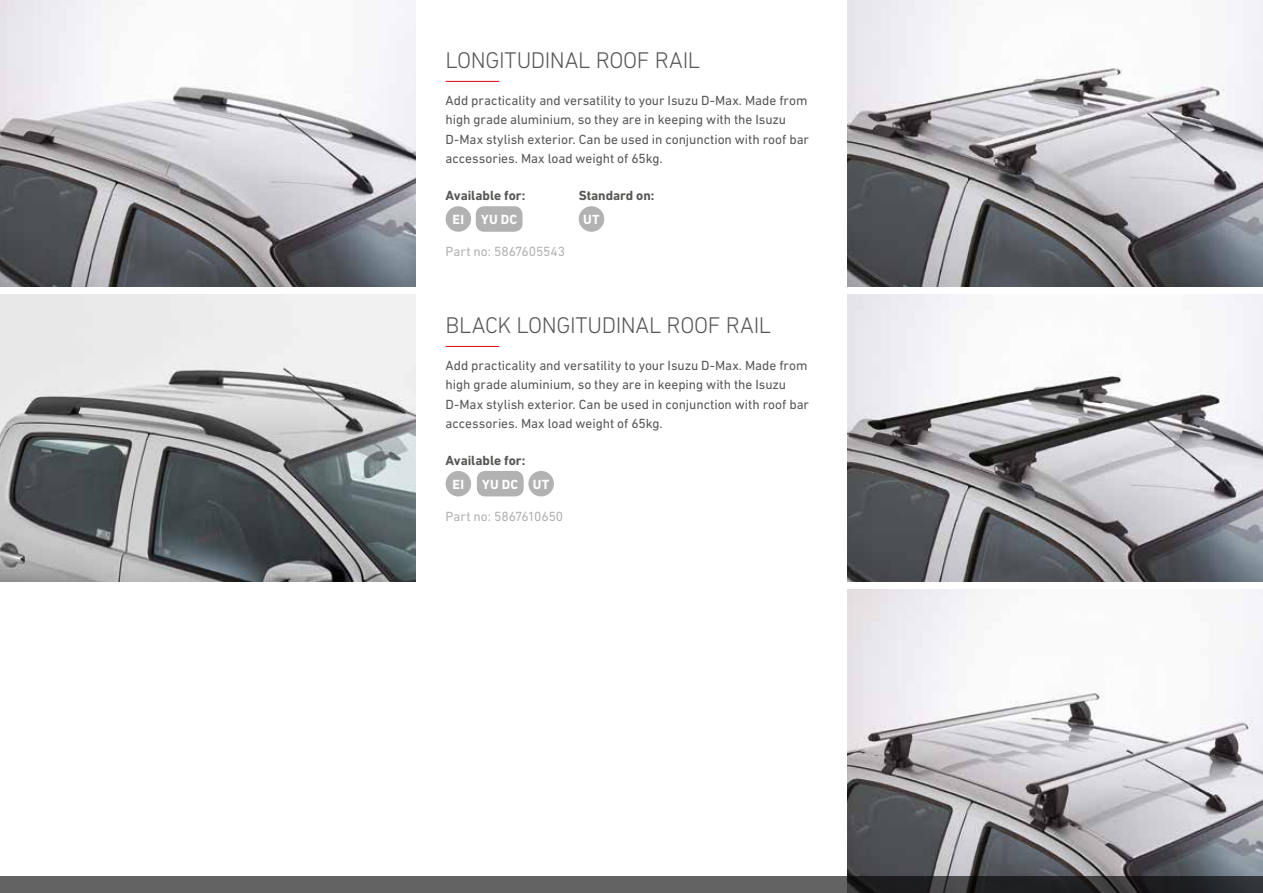
<style>
.page{position:relative;width:1263px;height:893px;background:#fff}
.page>*{position:absolute;margin:0;border:0;box-sizing:border-box;transform-origin:0 0}
.t1{font:300 23.1px "DIN Next LT Pro";letter-spacing:-.015em;color:#575756}
.t2{font:13.5px/19.5px "DIN Next LT Pro";letter-spacing:-.005em;color:#575756}
.t3{font:700 13.5px "DIN Next LT Pro";letter-spacing:-.005em;color:#575756}
.t4{font:13.5px "DIN Next LT Pro";letter-spacing:-.005em;color:#b3b2b2}
.t5{font:700 13.5px "DIN Next LT Pro";letter-spacing:.015em;color:#fff}
</style>
<div class="page">
<img style="left:0;top:295px;width:415px;height:286px">
<img style="left:848px;top:590px;width:415px;height:286px">
<svg style="left:0;top:876px;width:1263px;height:17px;background:#4f4e4f"></svg>
<img style="left:0;top:0;width:415px;height:286px">
<hr style="left:446px;top:81px;width:53px;height:1px;background:#e30613">
<hr style="left:446px;top:346px;width:53px;height:1px;background:#e30613">
<img style="left:848px;top:0;width:415px;height:286px">
<img style="left:848px;top:295px;width:415px;height:286px">
<div style="left:446px;top:206px;width:25px;height:26px;background:#b3b2b2;border-radius:50%"></div>
<div style="left:446px;top:471px;width:25px;height:25px;background:#b3b2b2;border-radius:50%"></div>
<div style="left:579px;top:206px;width:25px;height:26px;background:#b3b2b2;border-radius:50%"></div>
<div style="left:528px;top:471px;width:26px;height:25px;background:#b3b2b2;border-radius:50%"></div>
<div style="left:477px;top:471px;width:47px;height:25px;background:#b3b2b2;border-radius:9px"></div>
<div style="left:476px;top:206px;width:47px;height:26px;background:#b3b2b2;border-radius:9px"></div>
<h1 class="t1" style="left:446px;top:47px;width:256px">LONGITUDINAL ROOF RAIL</h1>
<p class="t2" style="left:446px;top:90px;width:365px">Add practicality and versatility to your Isuzu D-Max. Made from high grade aluminium, so they are in keeping with the Isuzu D-Max stylish exterior. Can be used in conjunction with roof bar accessories. Max load weight of 65kg.</p>
<p class="t3" style="left:446px;top:187px;width:81px">Available for:</p>
<p class="t3" style="left:579px;top:187px;width:77px">Standard on:</p>
<p class="t5" style="left:453px;top:212px;width:13px">EI</p>
<p class="t5" style="left:481px;top:212px;width:38px">YU DC</p>
<p class="t4" style="left:446px;top:243px;width:121px">Part no: 5867605543</p>
<p class="t5" style="left:583px;top:212px;width:18px">UT</p>
<h1 class="t1" style="left:446px;top:312px;width:327px">BLACK LONGITUDINAL ROOF RAIL</h1>
<p class="t2" style="left:446px;top:355px;width:365px">Add practicality and versatility to your Isuzu D-Max. Made from high grade aluminium, so they are in keeping with the Isuzu D-Max stylish exterior. Can be used in conjunction with roof bar accessories. Max load weight of 65kg.</p>
<p class="t3" style="left:446px;top:452px;width:81px">Available for:</p>
<p class="t5" style="left:453px;top:476px;width:13px">EI</p>
<p class="t5" style="left:482px;top:476px;width:69px">YU DC UT</p>
<p class="t4" style="left:446px;top:508px;width:119px">Part no: 5867610650</p>
</div>
